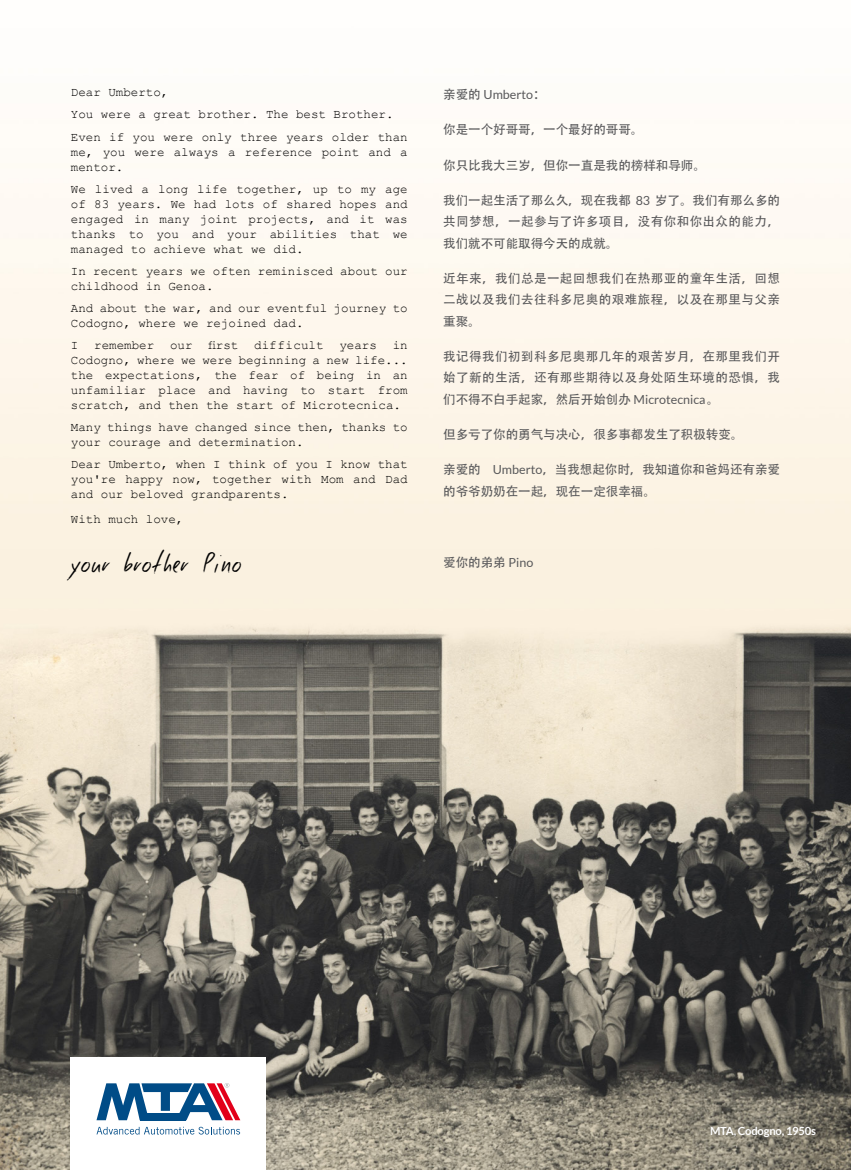
<style>
.page{position:relative;width:851px;height:1170px;background:#fff}
.page>*{position:absolute;margin:0;border:0;box-sizing:border-box;transform-origin:0 0}
.t1{font:27.5px "Good Foot";color:#000}
.t2{font:12.5px/15px "Courier New";color:#000}
.t3{font:12.5px/21.2px "Adobe Heiti Std";color:#58585a;text-align:justify}
.t4{font:12.5px "Lato";color:#58585a}
.t5{font:700 11.25px "Lato";letter-spacing:-.02em;color:#fff}
.s1{font-family:"Adobe Heiti Std"}
.s2{font-family:"Lato"}
</style>
<div class="page">
<img style="left:0;top:163px;width:850px;height:1006px">
<div style="left:71px;top:1057px;width:195px;height:112px;background:#fff"></div>
<svg style="left:96px;top:1083px;width:144px;height:37px"></svg>
<svg style="left:96px;top:1126px;width:144px;height:8px"></svg>
<p class="t2" style="left:71px;top:81px;width:338px;line-height:22.1px">Dear Umberto,<br>You were a great brother. The best Brother.<br>Even if you were only three years older than</p>
<p class="t2" style="left:71px;top:144px;width:338px">me, you were always a reference point and a mentor.</p>
<p class="t2" style="left:71px;top:181px;width:338px;text-align:justify">We lived a long life together, up to my age of 83 years. We had lots of shared hopes and engaged in many joint projects, and it was thanks to you and your abilities that we managed to achieve what we did.</p>
<p class="t2" style="left:71px;top:263px;width:338px">In recent years we often reminisced about our childhood in Genoa.</p>
<p class="t2" style="left:71px;top:300px;width:338px">And about the war, and our eventful journey to<br>Codogno, where we rejoined dad.</p>
<p class="t2" style="left:71px;top:337px;width:9px">I</p>
<p class="t2" style="left:94px;top:337px;width:61px">remember</p>
<p class="t2" style="left:170px;top:337px;width:24px">our</p>
<p class="t2" style="left:208px;top:337px;width:32px">first</p>
<p class="t2" style="left:254px;top:337px;width:71px">difficult</p>
<p class="t2" style="left:339px;top:337px;width:39px">years</p>
<p class="t2" style="left:71px;top:337px;width:338px;text-align:justify;text-indent:322px">in Codogno, where we were beginning a new life... the expectations, the fear of being in an unfamiliar place and having to start from scratch, and then the start of Microtecnica.</p>
<p class="t2" style="left:71px;top:419px;width:338px">Many things have changed since then, thanks to your courage and determination.</p>
<p class="t2" style="left:71px;top:456px;width:338px;text-align:justify">Dear Umberto, when I think of you I know that you're happy now, together with Mom and Dad and our beloved grandparents.</p>
<p class="t2" style="left:71px;top:511px;width:114px">With much love,</p>
<h1 class="t1" style="left:71px;top:545px;width:173px">your brother Pino</h1>
<p class="t4" style="left:443px;top:87px;width:104px"><span class="s1">亲爱的</span> Umberto<span class="s1">：</span></p>
<p class="t3" style="left:443px;top:119px;width:201px">你是一个好哥哥，一个最好的哥哥。</p>
<p class="t3" style="left:443px;top:155px;width:264px">你只比我大三岁，但你一直是我的榜样和导师。</p>
<p class="t3" style="left:443px;top:190px;width:338px">我们一起生活了那么久，现在我都 <span class="s2">83</span> 岁了。我们有那么多的共同梦想，一起参与了许多项目，没有你和你出众的能力，我们就不可能取得今天的成就。</p>
<p class="t3" style="left:443px;top:268px;width:338px">近年来，我们总是一起回想我们在热那亚的童年生活，回想二战以及我们去往科多尼奥的艰难旅程，以及在那里与父亲重聚。</p>
<p class="t3" style="left:443px;top:346px;width:338px">我记得我们初到科多尼奥那几年的艰苦岁月，在那里我们开始了新的生活，还有那些期待以及身处陌生环境的恐惧，我们不得不白手起家，然后开始创办 <span class="s2">Microtecnica</span>。</p>
<p class="t3" style="left:443px;top:424px;width:301px">但多亏了你的勇气与决心，很多事都发生了积极转变。</p>
<p class="t3" style="left:443px;top:459px;width:338px">亲爱的 <span class="s2">Umberto</span>，当我想起你时，我知道你和爸妈还有亲爱的爷爷奶奶在一起，现在一定很幸福。</p>
<p class="t3" style="left:443px;top:551px;width:92px">爱你的弟弟 <span class="s2">Pino</span></p>
<p class="t5" style="left:710px;top:1123px;width:108px">MTA, Codogno, 1950s</p>
</div>
